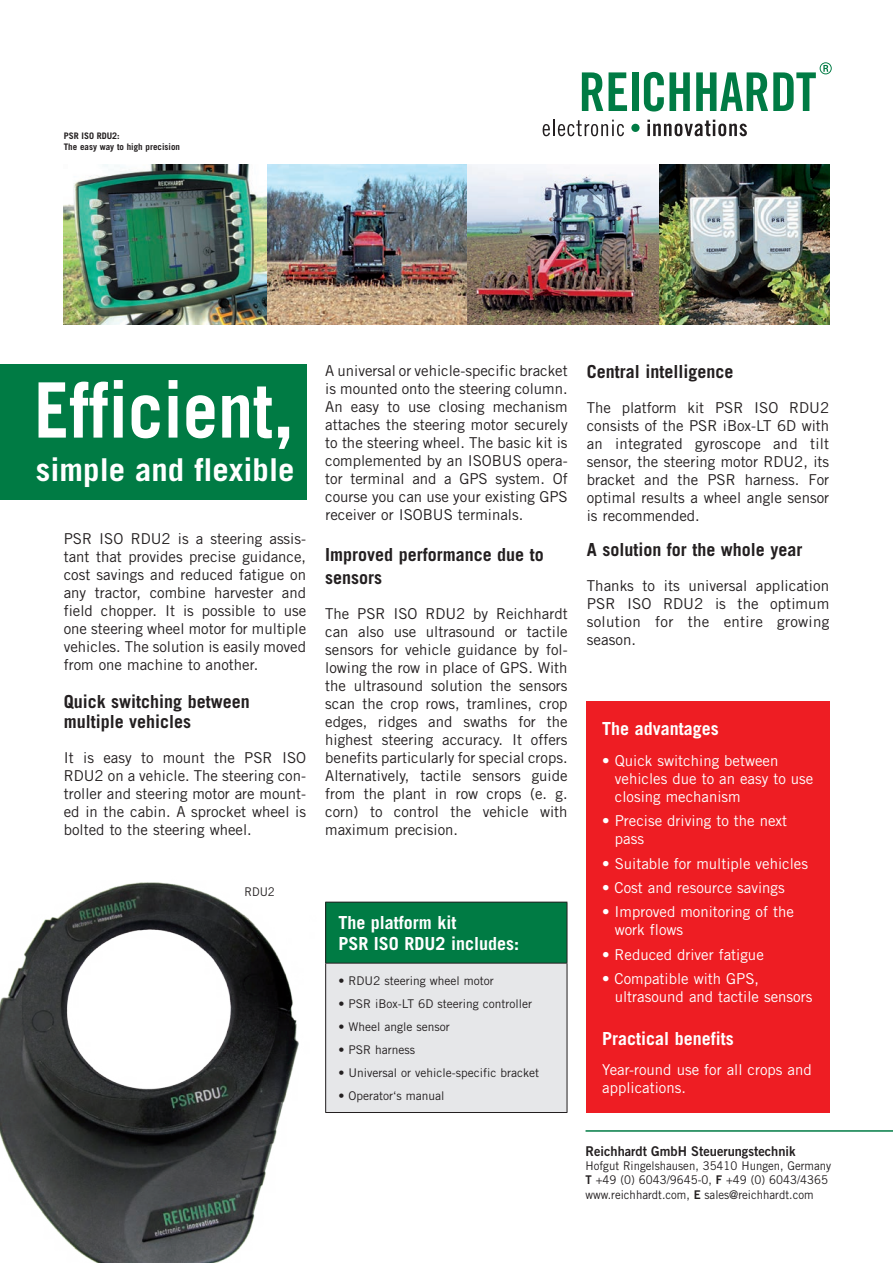
<style>
.page{position:relative;width:893px;height:1263px;background:#fff}
.page>*{position:absolute;margin:0;border:0;box-sizing:border-box;transform-origin:0 0}
.t1{font:700 76.5px "Trade Gothic";color:#fff;scale:.92 1}
.t2{font:700 31.5px "Trade Gothic";color:#fff;scale:1.04 1}
.t3{font:700 18px/20.2px "Trade Gothic";color:#231f20}
.t4{font:700 18px/21.6px "Trade Gothic";color:#fff}
.t5{font:15px/18px "Trade Gothic";color:#231f20;text-align:justify}
.t6{font:15px/18px "Trade Gothic";color:#fff}
.t7{font:13.5px "Trade Gothic Bold Two";color:#231f20;scale:.95 1}
.t8{font:12px "Trade Gothic";color:#231f20}
.t9{font:12px/14.4px "Trade Gothic";color:#231f20;scale:.95 1}
.t10{font:700 9px/10.8px "Trade Gothic";color:#231f20}
.s1{font-family:"Trade Gothic Bold Two"}
</style>
<div class="page">
<div style="left:586px;top:702px;width:243px;height:411px;background:#ee1d23"></div>
<img style="left:64px;top:165px;width:765px;height:159px">
<svg style="left:543px;top:120px;width:81px;height:16px"></svg>
<div style="left:631px;top:124px;width:9px;height:8px;background:#007b44;border-radius:50%"></div>
<svg style="left:647px;top:120px;width:100px;height:16px"></svg>
<svg style="left:582px;top:72px;width:21px;height:39px"></svg>
<svg style="left:609px;top:72px;width:18px;height:39px"></svg>
<div style="left:632px;top:72px;width:7px;height:39px;background:#007b44"></div>
<svg style="left:644px;top:72px;width:46px;height:40px"></svg>
<svg style="left:696px;top:62px;width:135px;height:49px"></svg>
<div style="left:0;top:364px;width:306px;height:136px;background:#007b44"></div>
<hr style="left:585px;top:1130px;width:308px;height:2px;background:#007b44">
<div style="left:326px;top:902px;width:241px;height:61px;background:#007b44"></div>
<div style="left:326px;top:963px;width:241px;height:149px;background:#e6e7e9"></div>
<hr style="left:325px;top:902px;width:242px;height:1px;background:#231f20">
<hr style="left:325px;top:902px;width:1px;height:61px;background:#231f20">
<hr style="left:567px;top:902px;width:1px;height:61px;background:#231f20">
<hr style="left:325px;top:963px;width:242px;height:1px;background:#231f20">
<hr style="left:325px;top:963px;width:1px;height:149px;background:#231f20">
<hr style="left:567px;top:963px;width:1px;height:149px;background:#231f20">
<hr style="left:325px;top:1112px;width:242px;height:1px;background:#231f20">
<img style="left:0;top:882px;width:299px;height:381px">
<p class="t10" style="left:64px;top:130px;width:118px">PSR ISO RDU2:<br>The easy way to high precision</p>
<h1 class="t1" style="left:34px;top:363px;width:284px">Efficient,</h1>
<h2 class="t2" style="left:36px;top:450px;width:250px">simple and flexible</h2>
<p class="t5" style="left:64px;top:529px;width:244px">PSR ISO RDU2 is a steering assis&shy;tant that provides precise guidance, cost savings and reduced fatigue on any tractor, combine harvester and field chopper. It is possible to use one steering wheel motor for multiple vehicles. The solution is easily moved from one machine to another.</p>
<p class="t3" style="left:64px;top:691px;width:188px">Quick switching between multiple vehicles</p>
<p class="t5" style="left:64px;top:749px;width:244px">It is easy to mount the PSR ISO RDU2 on a vehicle. The steering con&shy;troller and steering motor are mount&shy;ed in the cabin. A sprocket wheel is bolted to the steering wheel.</p>
<p class="t9" style="left:244px;top:884px;width:34px">RDU2</p>
<p class="t5" style="left:325px;top:361px;width:244px">A universal or vehicle-specific bracket is mounted onto the steering column.<br>An easy to use closing mechanism attaches the steering motor securely to the steering wheel. The basic kit is complemented by an ISOBUS opera&shy;tor terminal and a GPS system. Of course you can use your existing GPS receiver or ISOBUS terminals.</p>
<p class="t3" style="left:325px;top:542px;width:220px;line-height:23.2px">Improved performance due to sensors</p>
<p class="t5" style="left:325px;top:604px;width:244px">The PSR ISO RDU2 by Reichhardt can also use ultrasound or tactile sensors for vehicle guidance by fol&shy;lowing the row in place of GPS. With the ultrasound solution the sensors scan the crop rows, tramlines, crop edges, ridges and swaths for the highest steering accuracy. It offers benefits particularly for special crops.<br>Alternatively, tactile sensors guide from the plant in row crops (e. g. corn) to control the vehicle with maximum precision.</p>
<p class="t4" style="left:338px;top:911px;width:182px">The platform kit<br>PSR ISO RDU2 includes:</p>
<p class="t8" style="left:338px;top:974px;width:157px">• RDU2 steering wheel motor</p>
<p class="t8" style="left:338px;top:996px;width:195px">• PSR iBox-LT 6D steering controller</p>
<p class="t8" style="left:338px;top:1019px;width:113px">• Wheel angle sensor</p>
<p class="t8" style="left:338px;top:1042px;width:78px">• PSR harness</p>
<p class="t8" style="left:338px;top:1065px;width:202px">• Universal or vehicle-specific bracket</p>
<p class="t8" style="left:338px;top:1088px;width:108px">• Operator‘s manual</p>
<p class="t3" style="left:587px;top:361px;width:148px">Central intelligence</p>
<p class="t5" style="left:587px;top:398px;width:244px">The platform kit PSR ISO RDU2 consists of the PSR iBox-LT 6D with an integrated gyroscope and tilt sensor, the steering motor RDU2, its bracket and the PSR harness. For optimal results a wheel angle sensor is recommended.</p>
<p class="t3" style="left:587px;top:539px;width:217px">A solution for the whole year</p>
<p class="t5" style="left:587px;top:576px;width:244px">Thanks to its universal application PSR ISO RDU2 is the optimum solution for the entire growing season.</p>
<p class="t4" style="left:602px;top:718px;width:118px">The advantages</p>
<p class="t6" style="left:615px;top:751px;width:200px;text-indent:-13px">• Quick switching between vehicles due to an easy to use closing mechanism</p>
<p class="t6" style="left:615px;top:812px;width:174px;text-indent:-13px">• Precise driving to the next pass</p>
<p class="t6" style="left:602px;top:854px;width:207px">• Suitable for multiple vehicles</p>
<p class="t6" style="left:602px;top:878px;width:184px">• Cost and resource savings</p>
<p class="t6" style="left:615px;top:903px;width:181px;text-indent:-13px">• Improved monitoring of the work flows</p>
<p class="t6" style="left:602px;top:945px;width:163px">• Reduced driver fatigue</p>
<p class="t6" style="left:615px;top:970px;width:199px;text-indent:-13px">• Compatible with GPS, ultrasound and tactile sensors</p>
<p class="t4" style="left:602px;top:1027px;width:133px">Practical benefits</p>
<p class="t6" style="left:602px;top:1061px;width:211px">Year-round use for all crops and applications.</p>
<p class="t7" style="left:585px;top:1142px;width:223px">Reichhardt GmbH Steuerungstechnik</p>
<p class="t9" style="left:585px;top:1158px;width:260px">Hofgut Ringelshausen, 35410 Hungen, Germany<br><span class="s1">T</span> +49 (0) 6043/9645-0, <span class="s1">F</span> +49 (0) 6043/4365 www.reichhardt.com, <span class="s1">E</span> sales@reichhardt.com</p>
</div>
